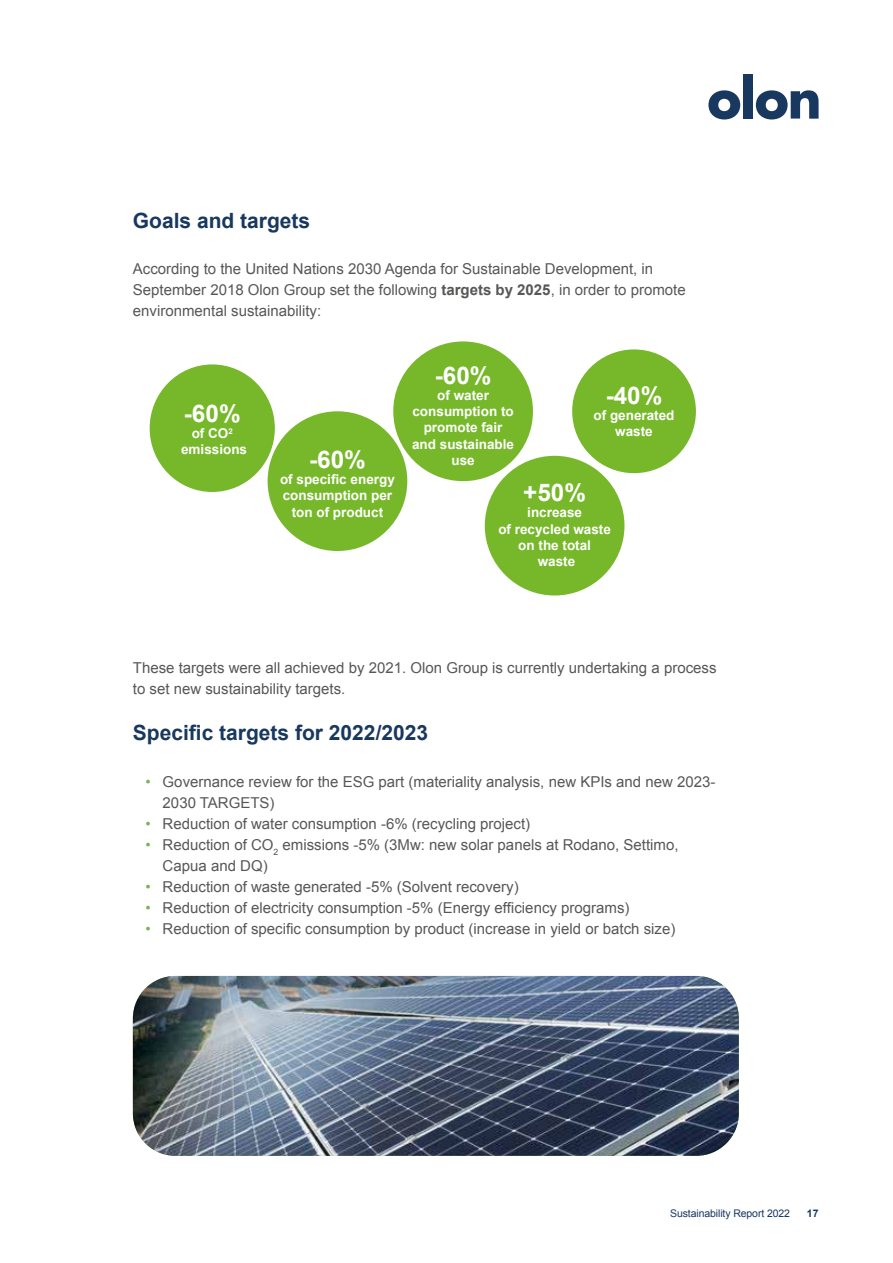
<style>
.page{position:relative;width:893px;height:1263px;background:#fff}
.page>*{position:absolute;margin:0;border:0;box-sizing:border-box;transform-origin:0 0}
.t1{font:700 24.3px "Arial";color:#fff}
.t2{font:700 21px "Arial";color:#18385f}
.t3{font:15px/21px "Arial";color:#575756}
.t4{font:700 13.5px/16.2px "Arial";color:#fff;text-align:center}
.t5{font:10.5px "Arial";letter-spacing:-.01em;color:#18385f}
.t6{font:700 10.5px "Arial";color:#18385f}
.s1{font-weight:700}
.s2{color:#75b558}
</style>
<div class="page">
<svg style="left:708px;top:90px;width:32px;height:30px"></svg>
<div style="left:743px;top:74px;width:10px;height:45px;background:#18385f"></div>
<svg style="left:756px;top:90px;width:63px;height:30px"></svg>
<div style="left:268px;top:411px;width:139px;height:140px;background:#76b82a;border-radius:50%"></div>
<div style="left:572px;top:349px;width:124px;height:124px;background:#76b82a;border-radius:50%"></div>
<div style="left:393px;top:341px;width:140px;height:140px;background:#76b82a;border-radius:50%"></div>
<div style="left:485px;top:456px;width:139px;height:139px;background:#76b82a;border-radius:50%"></div>
<div style="left:150px;top:364px;width:125px;height:128px;background:#76b82a;border-radius:50%"></div>
<img style="left:133px;top:976px;width:606px;height:180px">
<h2 class="t2" style="left:133px;top:207px;width:179px">Goals and targets</h2>
<p class="t3" style="left:133px;top:258px;width:554px">According to the United Nations 2030 Agenda for Sustainable Development, in<br>September 2018 Olon Group set the following <span class="s1">targets by 2025</span>, in order to promote environmental sustainability:</p>
<h1 class="t1" style="left:184px;top:397px;width:58px">-60%</h1>
<p class="t4" style="left:181px;top:426px;width:68px">of CO<sup>2 </sup>emissions</p>
<h1 class="t1" style="left:309px;top:443px;width:58px">-60%</h1>
<p class="t4" style="left:280px;top:472px;width:116px">of specific energy consumption per ton of product</p>
<h1 class="t1" style="left:435px;top:359px;width:58px">-60%</h1>
<p class="t4" style="left:412px;top:388px;width:104px">of water consumption to promote fair and sustainable use</p>
<h1 class="t1" style="left:606px;top:379px;width:58px">-40%</h1>
<p class="t4" style="left:593px;top:408px;width:83px">of generated waste</p>
<h1 class="t1" style="left:523px;top:477px;width:64px">+50%</h1>
<p class="t4" style="left:498px;top:505px;width:114px">increase<br>of recycled waste on the total waste</p>
<p class="t3" style="left:133px;top:657px;width:585px">These targets were all achieved by 2021. Olon Group is currently undertaking a process to set new sustainability targets.</p>
<h2 class="t2" style="left:133px;top:719px;width:297px">Specific targets for 2022/2023</h2>
<p class="t3" style="left:163px;top:771px;width:554px;text-indent:-17px"><span class="s2">•</span> Governance review for the ESG part (materiality analysis, new KPIs and new 2023-<br>2030 TARGETS)</p>
<p class="t3" style="left:146px;top:813px;width:386px"><span class="s2">•</span> Reduction of water consumption -6% (recycling project)</p>
<p class="t3" style="left:163px;top:834px;width:517px;text-indent:-17px"><span class="s2">•</span> Reduction of CO<sub>2</sub> emissions -5% (3Mw: new solar panels at Rodano, Settimo,<br>Capua and DQ)</p>
<p class="t3" style="left:146px;top:876px;width:374px"><span class="s2">•</span> Reduction of waste generated -5% (Solvent recovery)</p>
<p class="t3" style="left:146px;top:897px;width:485px"><span class="s2">•</span> Reduction of electricity consumption -5% (Energy efficiency programs)</p>
<p class="t3" style="left:146px;top:918px;width:531px"><span class="s2">•</span> Reduction of specific consumption by product (increase in yield or batch size)</p>
<p class="t5" style="left:670px;top:1206px;width:121px">Sustainability Report 2022</p>
<p class="t6" style="left:807px;top:1206px;width:13px">17</p>
</div>
